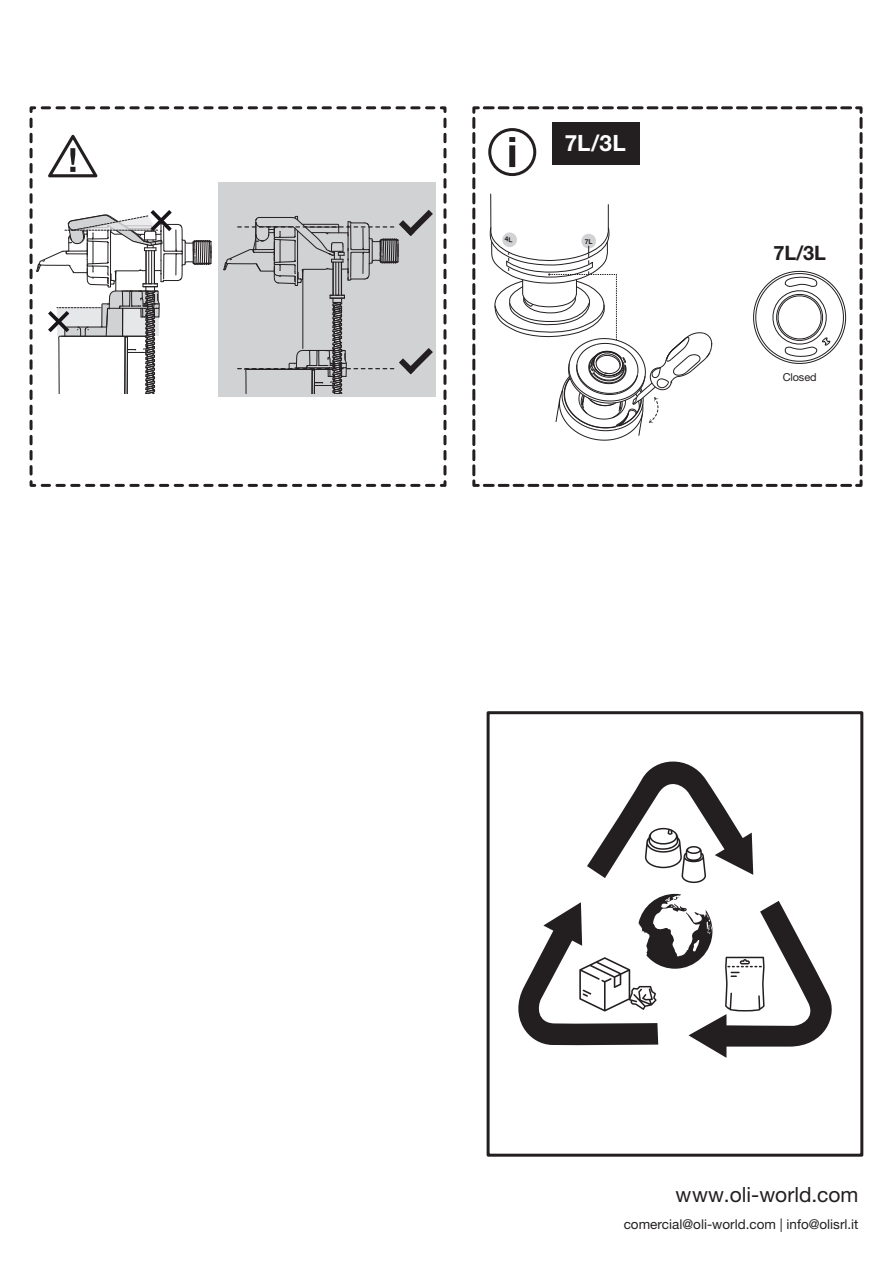
<style>
.page{position:relative;width:893px;height:1263px;background:#fff}
.page>*{position:absolute;margin:0;border:0;box-sizing:border-box;transform-origin:0 0}
.t1{font:700 22.5px "Helvetica Neue LT Std";color:#fff}
.t2{font:21px "Helvetica Neue LT Std";color:#231f20}
.t3{font:700 19.95px "Helvetica Neue LTW1 G";color:#231f20}
.t4{font:13.5px "Helvetica Neue LT Std";color:#231f20}
.t5{font:10.95px "Helvetica Neue LTW1 G";letter-spacing:-.01em;color:#231f20}
.t6{font:700 6.75px "Helvetica Neue LT Std";color:#231f20}
</style>
<div class="page">
<svg style="left:472px;top:106px;width:391px;height:381px"></svg>
<div style="left:487px;top:711px;width:376px;height:446px;border:3px solid #231f20"></div>
<svg style="left:518px;top:894px;width:314px;height:164px"></svg>
<svg style="left:587px;top:761px;width:166px;height:122px"></svg>
<svg style="left:29px;top:106px;width:418px;height:381px"></svg>
<div style="left:218px;top:182px;width:218px;height:214px;background:#d1d2d4"></div>
<svg style="left:30px;top:119px;width:182px;height:359px"></svg>
<svg style="left:223px;top:210px;width:210px;height:184px"></svg>
<svg style="left:489px;top:130px;width:47px;height:46px"></svg>
<div style="left:488px;top:128px;width:48px;height:48px;border:3px solid #231f20;border-radius:50%"></div>
<svg style="left:509px;top:137px;width:6px;height:30px"></svg>
<svg style="left:748px;top:267px;width:103px;height:102px"></svg>
<div style="left:552px;top:122px;width:87px;height:43px;background:#231f20"></div>
<svg style="left:490px;top:194px;width:222px;height:247px"></svg>
<h1 class="t1" style="left:565px;top:129px;width:63px">7L/3L</h1>
<p class="t6" style="left:585px;top:237px;width:9px">7L</p>
<h3 class="t3" style="left:773px;top:240px;width:54px">7L/3L</h3>
<p class="t5" style="left:783px;top:370px;width:35px">Closed</p>
<h2 class="t2" style="left:676px;top:1181px;width:184px">www.oli-world.com</h2>
<p class="t4" style="left:624px;top:1216px;width:236px">comercial@oli-world.com | info@olisrl.it</p>
</div>
